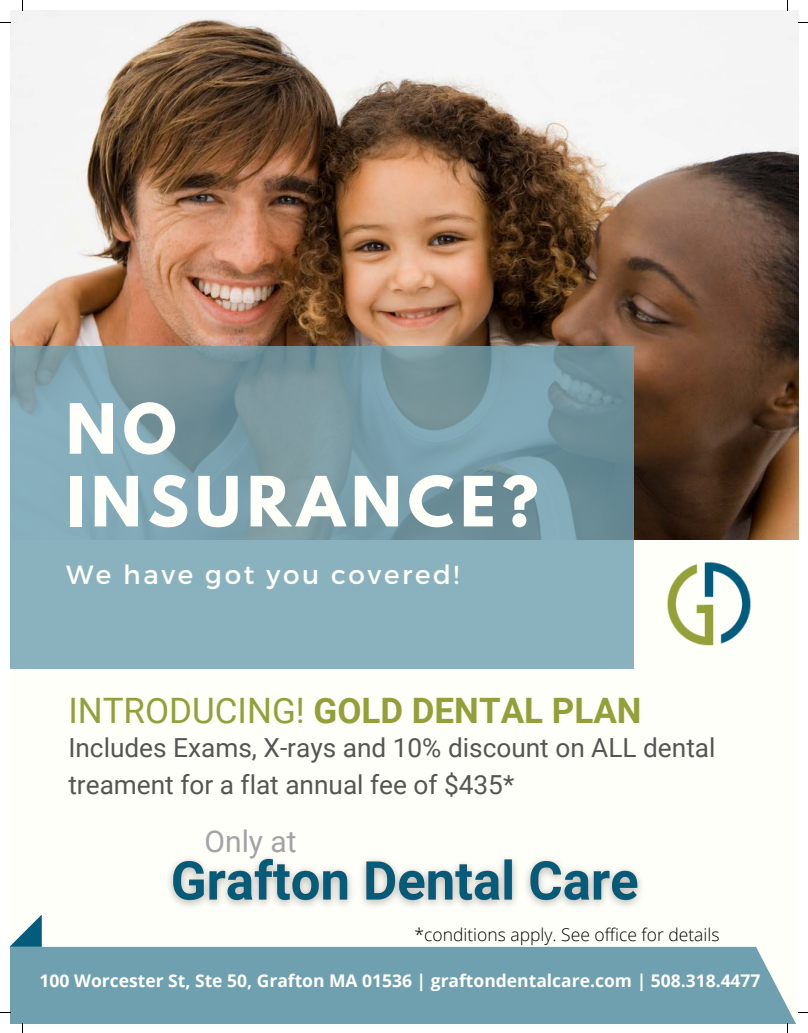
<style>
.page{position:relative;width:808px;height:1033px;background:#fff}
.page>*{position:absolute;margin:0;border:0;box-sizing:border-box;transform-origin:0 0}
.t1{font:700 61.25px/72.6px "League Spartan";letter-spacing:.1em;color:#fffff9}
.t2{font:700 35px "Roboto";color:#93a03a}
.t3{font:30px "Roboto";color:#a3a2a7}
.t4{font:26.25px/36.5px "Roboto";color:#555}
.t5{font:26.25px "Montserrat";letter-spacing:.1em;color:#fffff9}
.t6{font:700 17.5px "Open Sans";color:#fffff9}
.t7{font:300 17.5px "Open Sans";color:#000}
.s1{font-weight:400}
</style>
<div class="page">
<div style="left:10px;top:10px;width:788px;height:1013px;background:#fffff9"></div>
<img style="left:10px;top:10px;width:788px;height:529px">
<svg style="left:10px;top:346px;width:623px;height:322px;background:#7fa4af"></svg>
<svg style="left:10px;top:915px;width:32px;height:31px"></svg>
<div style="left:10px;top:946px;width:788px;height:77px;background:#6fa0b0"></div>
<img style="left:667px;top:562px;width:84px;height:84px">
<img style="left:169px;top:857px;width:472px;height:49px">
<p class="t1" style="left:66px;top:400px;width:474px">NO<br>INSURANCE?</p>
<p class="t5" style="left:66px;top:558px;width:394px">We have got you covered!</p>
<p class="t2" style="left:68px;top:690px;width:574px"><span class="s1">INTRODUCING!</span> GOLD DENTAL PLAN</p>
<p class="t4" style="left:68px;top:730px;width:648px">Includes Exams, X-rays and 10% discount on ALL dental treament for a flat annual fee of $435*</p>
<p class="t3" style="left:204px;top:824px;width:94px">Only at</p>
<p class="t7" style="left:414px;top:922px;width:306px">*conditions apply. See office for details</p>
<p class="t6" style="left:40px;top:968px;width:722px">100 Worcester St, Ste 50, Grafton MA 01536 | graftondentalcare.com | 508.318.4477</p>
</div>
